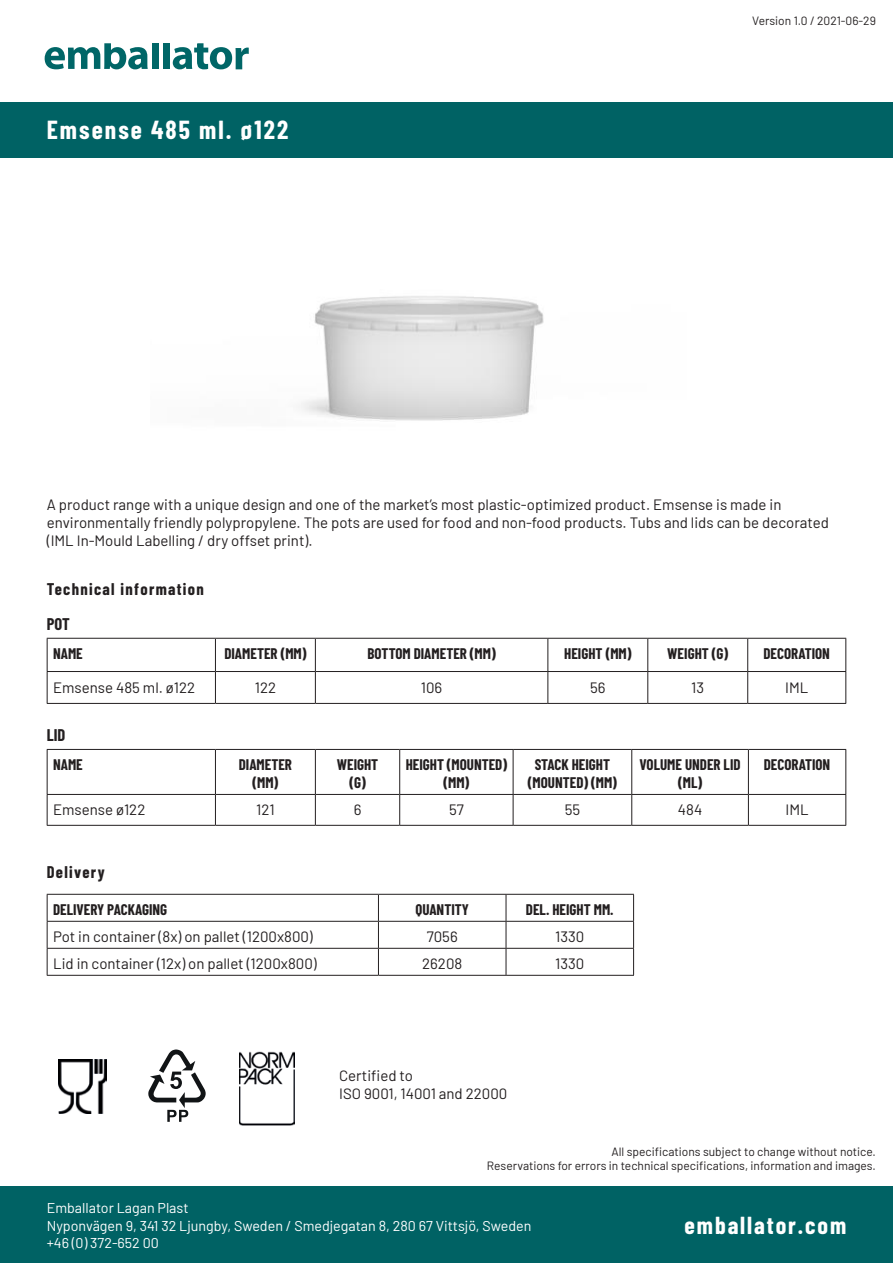
<style>
.page{position:relative;width:893px;height:1263px;background:#fff}
.page>*{position:absolute;margin:0;border:0;box-sizing:border-box;transform-origin:0 0}
.t1{font:700 25.5px "Barlow Condensed";letter-spacing:.08em;color:#fff}
.t2{font:700 24px "Barlow Condensed";letter-spacing:.08em;color:#fff}
.t3{font:700 16.5px "Barlow Condensed";letter-spacing:.08em;color:#231f20}
.t4{font:15px/18px "Barlow";color:#231f20}
.t5{font:700 15px/18px "Barlow Condensed";color:#231f20;text-align:center}
.t6{font:14.25px "Barlow";color:#fff}
.t7{font:12px/14.4px "Barlow";color:#231f20;text-align:right}
</style>
<div class="page">
<svg style="left:45px;top:43px;width:103px;height:26px"></svg>
<div style="left:152px;top:43px;width:6px;height:26px;background:#006667"></div>
<div style="left:163px;top:43px;width:7px;height:26px;background:#006667"></div>
<svg style="left:173px;top:43px;width:76px;height:26px"></svg>
<div style="left:0;top:1186px;width:893px;height:77px;background:#006264"></div>
<div style="left:0;top:102px;width:893px;height:55px;background:#006264"></div>
<hr style="left:47px;top:638px;width:168px;height:1px;background:#231f20">
<hr style="left:47px;top:639px;width:1px;height:32px;background:#231f20">
<hr style="left:215px;top:638px;width:100px;height:1px;background:#231f20">
<hr style="left:215px;top:639px;width:1px;height:32px;background:#231f20">
<hr style="left:315px;top:638px;width:233px;height:1px;background:#231f20">
<hr style="left:315px;top:639px;width:1px;height:32px;background:#231f20">
<hr style="left:548px;top:638px;width:100px;height:1px;background:#231f20">
<hr style="left:547px;top:639px;width:1px;height:32px;background:#231f20">
<hr style="left:648px;top:638px;width:100px;height:1px;background:#231f20">
<hr style="left:647px;top:639px;width:1px;height:32px;background:#231f20">
<hr style="left:748px;top:638px;width:98px;height:1px;background:#231f20">
<hr style="left:747px;top:639px;width:1px;height:32px;background:#231f20">
<hr style="left:845px;top:639px;width:1px;height:32px;background:#231f20">
<hr style="left:47px;top:671px;width:168px;height:1px;background:#231f20">
<hr style="left:47px;top:672px;width:1px;height:31px;background:#231f20">
<hr style="left:215px;top:671px;width:100px;height:1px;background:#231f20">
<hr style="left:215px;top:672px;width:1px;height:31px;background:#231f20">
<hr style="left:315px;top:671px;width:233px;height:1px;background:#231f20">
<hr style="left:315px;top:672px;width:1px;height:31px;background:#231f20">
<hr style="left:548px;top:671px;width:100px;height:1px;background:#231f20">
<hr style="left:547px;top:672px;width:1px;height:31px;background:#231f20">
<hr style="left:648px;top:671px;width:100px;height:1px;background:#231f20">
<hr style="left:647px;top:672px;width:1px;height:31px;background:#231f20">
<hr style="left:748px;top:671px;width:98px;height:1px;background:#231f20">
<hr style="left:747px;top:672px;width:1px;height:31px;background:#231f20">
<hr style="left:845px;top:672px;width:1px;height:31px;background:#231f20">
<hr style="left:47px;top:703px;width:168px;height:1px;background:#231f20">
<hr style="left:215px;top:703px;width:100px;height:1px;background:#231f20">
<hr style="left:315px;top:703px;width:233px;height:1px;background:#231f20">
<hr style="left:548px;top:703px;width:100px;height:1px;background:#231f20">
<hr style="left:648px;top:703px;width:100px;height:1px;background:#231f20">
<hr style="left:748px;top:703px;width:98px;height:1px;background:#231f20">
<hr style="left:47px;top:749px;width:168px;height:1px;background:#231f20">
<hr style="left:47px;top:750px;width:1px;height:44px;background:#231f20">
<hr style="left:215px;top:749px;width:100px;height:1px;background:#231f20">
<hr style="left:215px;top:750px;width:1px;height:44px;background:#231f20">
<hr style="left:315px;top:749px;width:85px;height:1px;background:#231f20">
<hr style="left:315px;top:750px;width:1px;height:44px;background:#231f20">
<hr style="left:400px;top:749px;width:113px;height:1px;background:#231f20">
<hr style="left:399px;top:750px;width:1px;height:44px;background:#231f20">
<hr style="left:513px;top:749px;width:119px;height:1px;background:#231f20">
<hr style="left:513px;top:750px;width:1px;height:44px;background:#231f20">
<hr style="left:632px;top:749px;width:116px;height:1px;background:#231f20">
<hr style="left:631px;top:750px;width:1px;height:44px;background:#231f20">
<hr style="left:748px;top:749px;width:98px;height:1px;background:#231f20">
<hr style="left:748px;top:750px;width:1px;height:44px;background:#231f20">
<hr style="left:845px;top:750px;width:1px;height:44px;background:#231f20">
<hr style="left:47px;top:794px;width:168px;height:1px;background:#231f20">
<hr style="left:47px;top:795px;width:1px;height:30px;background:#231f20">
<hr style="left:215px;top:794px;width:100px;height:1px;background:#231f20">
<hr style="left:215px;top:795px;width:1px;height:30px;background:#231f20">
<hr style="left:315px;top:794px;width:85px;height:1px;background:#231f20">
<hr style="left:315px;top:795px;width:1px;height:30px;background:#231f20">
<hr style="left:400px;top:794px;width:113px;height:1px;background:#231f20">
<hr style="left:399px;top:795px;width:1px;height:30px;background:#231f20">
<hr style="left:513px;top:794px;width:119px;height:1px;background:#231f20">
<hr style="left:513px;top:795px;width:1px;height:30px;background:#231f20">
<hr style="left:632px;top:794px;width:116px;height:1px;background:#231f20">
<hr style="left:631px;top:795px;width:1px;height:30px;background:#231f20">
<hr style="left:748px;top:794px;width:98px;height:1px;background:#231f20">
<hr style="left:748px;top:795px;width:1px;height:30px;background:#231f20">
<hr style="left:845px;top:795px;width:1px;height:30px;background:#231f20">
<hr style="left:47px;top:825px;width:168px;height:1px;background:#231f20">
<hr style="left:215px;top:825px;width:100px;height:1px;background:#231f20">
<hr style="left:315px;top:825px;width:85px;height:1px;background:#231f20">
<hr style="left:400px;top:825px;width:113px;height:1px;background:#231f20">
<hr style="left:513px;top:825px;width:119px;height:1px;background:#231f20">
<hr style="left:632px;top:825px;width:116px;height:1px;background:#231f20">
<hr style="left:748px;top:825px;width:98px;height:1px;background:#231f20">
<hr style="left:47px;top:894px;width:331px;height:1px;background:#231f20">
<hr style="left:378px;top:894px;width:128px;height:1px;background:#231f20">
<hr style="left:506px;top:894px;width:128px;height:1px;background:#231f20">
<hr style="left:47px;top:921px;width:331px;height:1px;background:#231f20">
<hr style="left:378px;top:921px;width:128px;height:1px;background:#231f20">
<hr style="left:506px;top:921px;width:128px;height:1px;background:#231f20">
<hr style="left:47px;top:948px;width:331px;height:1px;background:#231f20">
<svg style="left:47px;top:895px;width:1px;height:80px"></svg>
<hr style="left:378px;top:948px;width:128px;height:1px;background:#231f20">
<svg style="left:378px;top:895px;width:1px;height:80px"></svg>
<hr style="left:506px;top:948px;width:128px;height:1px;background:#231f20">
<svg style="left:506px;top:895px;width:1px;height:80px"></svg>
<svg style="left:633px;top:895px;width:1px;height:80px"></svg>
<hr style="left:47px;top:975px;width:331px;height:1px;background:#231f20">
<hr style="left:378px;top:975px;width:128px;height:1px;background:#231f20">
<hr style="left:506px;top:975px;width:128px;height:1px;background:#231f20">
<img style="left:58px;top:1059px;width:48px;height:54px">
<svg style="left:148px;top:1049px;width:58px;height:73px"></svg>
<img style="left:239px;top:1051px;width:56px;height:75px">
<img style="left:301px;top:296px;width:243px;height:125px">
<p class="t1" style="left:47px;top:111px;width:243px">Emsense 485 ml. ø122</p>
<p class="t7" style="left:752px;top:13px;width:125px">Version 1.0 / 2021-06-29</p>
<p class="t4" style="left:47px;top:495px;width:736px">A product range with a unique design and one of the market’s most plastic-optimized product. Emsense is made in</p>
<p class="t4" style="left:47px;top:513px;width:784px">environmentally friendly polypropylene. The pots are used for food and non-food products. Tubs and lids can be decorated (IML In-Mould Labelling / dry offset print).</p>
<p class="t3" style="left:47px;top:577px;width:159px">Technical information</p>
<p class="t3" style="left:47px;top:612px;width:25px">POT</p>
<p class="t5" style="left:53px;top:644px;width:31px">NAME</p>
<p class="t5" style="left:224px;top:644px;width:84px">DIAMETER (MM)</p>
<p class="t5" style="left:367px;top:644px;width:130px">BOTTOM DIAMETER (MM)</p>
<p class="t5" style="left:564px;top:644px;width:69px">HEIGHT (MM)</p>
<p class="t5" style="left:667px;top:644px;width:62px">WEIGHT (G)</p>
<p class="t5" style="left:763px;top:644px;width:68px">DECORATION</p>
<p class="t4" style="left:53px;top:677px;width:144px">Emsense 485 ml. ø122</p>
<p class="t4" style="left:255px;top:677px;width:23px">122</p>
<p class="t4" style="left:421px;top:677px;width:23px">106</p>
<p class="t4" style="left:590px;top:677px;width:17px">56</p>
<p class="t4" style="left:691px;top:677px;width:14px">13</p>
<p class="t4" style="left:785px;top:677px;width:25px">IML</p>
<p class="t3" style="left:47px;top:723px;width:20px">LID</p>
<p class="t5" style="left:53px;top:755px;width:31px">NAME</p>
<p class="t5" style="left:239px;top:755px;width:55px">DIAMETER</p>
<p class="t5" style="left:253px;top:773px;width:27px">(MM)</p>
<p class="t5" style="left:337px;top:755px;width:43px">WEIGHT</p>
<p class="t5" style="left:349px;top:773px;width:18px">(G)</p>
<p class="t5" style="left:406px;top:755px;width:103px">HEIGHT (MOUNTED) (MM)</p>
<p class="t5" style="left:528px;top:755px;width:90px">STACK HEIGHT (MOUNTED) (MM)</p>
<p class="t5" style="left:640px;top:755px;width:103px">VOLUME UNDER LID (ML)</p>
<p class="t5" style="left:764px;top:755px;width:68px">DECORATION</p>
<p class="t4" style="left:53px;top:800px;width:94px">Emsense ø122</p>
<p class="t4" style="left:256px;top:800px;width:20px">121</p>
<p class="t4" style="left:354px;top:800px;width:9px">6</p>
<p class="t4" style="left:449px;top:800px;width:16px">57</p>
<p class="t4" style="left:565px;top:800px;width:17px">55</p>
<p class="t4" style="left:678px;top:800px;width:26px">484</p>
<p class="t4" style="left:785px;top:800px;width:25px">IML</p>
<p class="t3" style="left:47px;top:861px;width:59px">Delivery</p>
<p class="t5" style="left:53px;top:900px;width:116px">DELIVERY PACKAGING</p>
<p class="t5" style="left:415px;top:900px;width:55px">QUANTITY</p>
<p class="t5" style="left:526px;top:900px;width:89px">DEL. HEIGHT MM.</p>
<p class="t4" style="left:53px;top:927px;width:261px">Pot in container (8x) on pallet (1200x800)</p>
<p class="t4" style="left:427px;top:927px;width:33px">7056</p>
<p class="t4" style="left:555px;top:927px;width:31px">1330</p>
<p class="t4" style="left:53px;top:954px;width:265px">Lid in container (12x) on pallet (1200x800)</p>
<p class="t4" style="left:422px;top:954px;width:42px">26208</p>
<p class="t4" style="left:555px;top:954px;width:31px">1330</p>
<p class="t4" style="left:339px;top:1065px;width:75px">Certified to</p>
<p class="t4" style="left:339px;top:1083px;width:170px">ISO 9001, 14001 and 22000</p>
<p class="t7" style="left:487px;top:1143px;width:390px">All specifications subject to change without notice.<br>Reservations for errors in technical specifications, information and images.</p>
<p class="t6" style="left:47px;top:1198px;width:143px">Emballator Lagan Plast</p>
<p class="t6" style="left:47px;top:1215px;width:486px">Nyponvägen 9, 341 32 Ljungby, Sweden / Smedjegatan 8, 280 67 Vittsjö, Sweden</p>
<p class="t6" style="left:47px;top:1232px;width:114px">+46 (0) 372-652 00</p>
<p class="t2" style="left:685px;top:1208px;width:163px">emballator.com</p>
</div>
